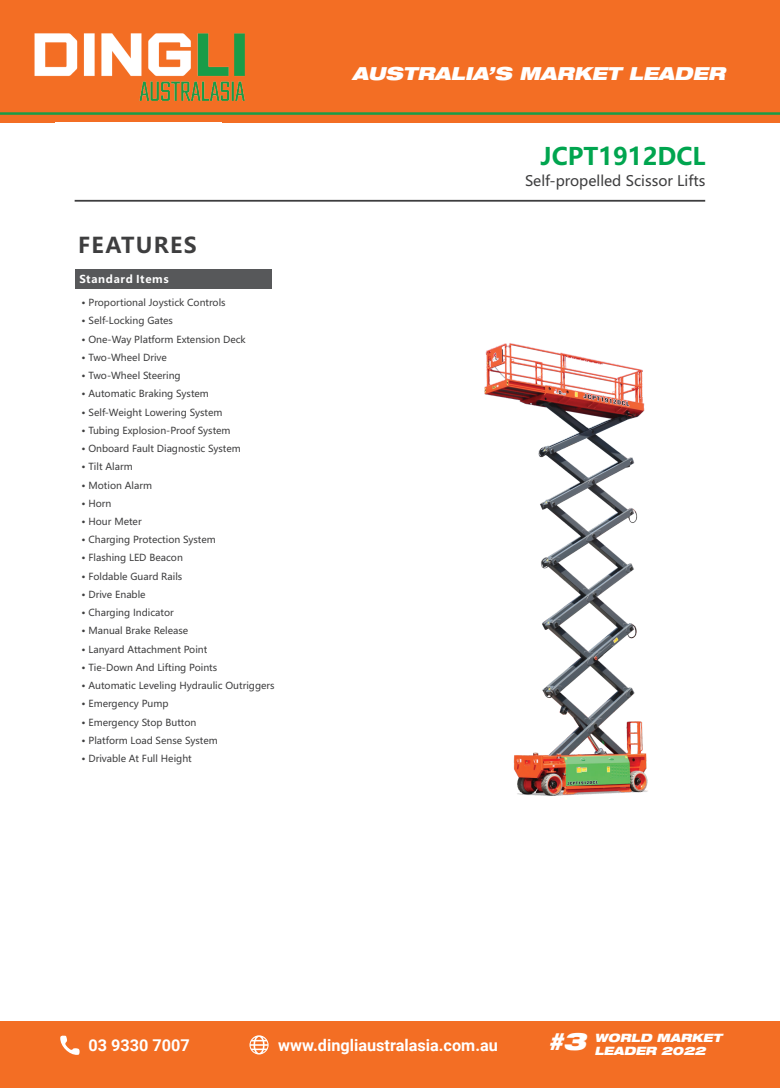
<style>
.page{position:relative;width:780px;height:1088px;background:#fff}
.page>*{position:absolute;margin:0;border:0;box-sizing:border-box;transform-origin:0 0}
.t1{font:700 23.88px "Microsoft Ya Hei";color:#00a54f}
.t2{font:700 21.5px "Microsoft Ya Hei";letter-spacing:.06em;color:#3e3e3f}
.t3{font:italic 900 expanded 18px "Helvetica Neue LT Pro";color:#fff}
.t4{font:700 16.25px "Roboto";color:#fff}
.t5{font:14.38px "Microsoft Ya Hei";color:#3e3e3f}
.t6{font:italic 900 expanded 11.5px/13.9px "Helvetica Neue LT Pro";color:#fff}
.t7{font:700 10.75px "Microsoft Ya Hei";letter-spacing:.06em;color:#fff}
.t8{font:9.62px "Microsoft Ya Hei";color:#3e3e3f}
</style>
<div class="page">
<div style="left:0;top:0;width:780px;height:122px;background:#f36e24"></div>
<img style="left:34px;top:33px;width:211px;height:68px">
<hr style="left:0;top:112px;width:780px;height:3px;background:#199c48">
<div style="left:0;top:1022px;width:780px;height:66px;background:#f36e24"></div>
<svg style="left:60px;top:1035px;width:20px;height:20px"></svg>
<svg style="left:249px;top:1035px;width:19px;height:19px"></svg>
<hr style="left:75px;top:200px;width:630px;height:2px;background:#3e3e3f">
<div style="left:75px;top:269px;width:197px;height:20px;background:#57585a"></div>
<img style="left:484px;top:343px;width:164px;height:453px">
<h3 class="t3" style="left:352px;top:62px;width:374px">AUSTRALIA’S MARKET LEADER</h3>
<h2 class="t2" style="left:78px;top:230px;width:120px">FEATURES</h2>
<p class="t7" style="left:79px;top:272px;width:91px">Standard Items</p>
<p class="t8" style="left:81px;top:296px;width:146px">• Proportional Joystick Controls</p>
<p class="t8" style="left:81px;top:314px;width:93px">• Self-Locking Gates</p>
<p class="t8" style="left:81px;top:333px;width:166px">• One-Way Platform Extension Deck</p>
<p class="t8" style="left:81px;top:351px;width:87px">• Two-Wheel Drive</p>
<p class="t8" style="left:81px;top:369px;width:101px">• Two-Wheel Steering</p>
<p class="t8" style="left:81px;top:387px;width:129px">• Automatic Braking System</p>
<p class="t8" style="left:81px;top:405px;width:142px">• Self-Weight Lowering System</p>
<p class="t8" style="left:81px;top:424px;width:151px">• Tubing Explosion-Proof System</p>
<p class="t8" style="left:81px;top:442px;width:161px">• Onboard Fault Diagnostic System</p>
<p class="t8" style="left:81px;top:460px;width:53px">• Tilt Alarm</p>
<p class="t8" style="left:81px;top:478px;width:72px">• Motion Alarm</p>
<p class="t8" style="left:81px;top:497px;width:32px">• Horn</p>
<p class="t8" style="left:81px;top:515px;width:62px">• Hour Meter</p>
<p class="t8" style="left:81px;top:533px;width:136px">• Charging Protection System</p>
<p class="t8" style="left:81px;top:551px;width:103px">• Flashing LED Beacon</p>
<p class="t8" style="left:81px;top:570px;width:102px">• Foldable Guard Rails</p>
<p class="t8" style="left:81px;top:588px;width:66px">• Drive Enable</p>
<p class="t8" style="left:81px;top:606px;width:94px">• Charging Indicator</p>
<p class="t8" style="left:81px;top:624px;width:108px">• Manual Brake Release</p>
<p class="t8" style="left:81px;top:643px;width:127px">• Lanyard Attachment Point</p>
<p class="t8" style="left:81px;top:661px;width:137px">• Tie-Down And Lifting Points</p>
<p class="t8" style="left:81px;top:679px;width:195px">• Automatic Leveling Hydraulic Outriggers</p>
<p class="t8" style="left:81px;top:697px;width:89px">• Emergency Pump</p>
<p class="t8" style="left:81px;top:716px;width:116px">• Emergency Stop Button</p>
<p class="t8" style="left:81px;top:734px;width:138px">• Platform Load Sense System</p>
<p class="t8" style="left:81px;top:752px;width:112px">• Drivable At Full Height</p>
<h1 class="t1" style="left:540px;top:140px;width:167px">JCPT1912DCL</h1>
<h3 class="t5" style="left:525px;top:172px;width:182px">Self-propelled Scissor Lifts</h3>
<h3 class="t4" style="left:88px;top:1034px;width:103px">03 9330 7007</h3>
<h3 class="t4" style="left:278px;top:1034px;width:221px">www.dingliaustralasia.com.au</h3>
<p class="t6" style="left:548px;top:1030px;width:175px;text-indent:46px">WORLD MARKET <sup>#3</sup> LEADER 2022</p>
</div>
